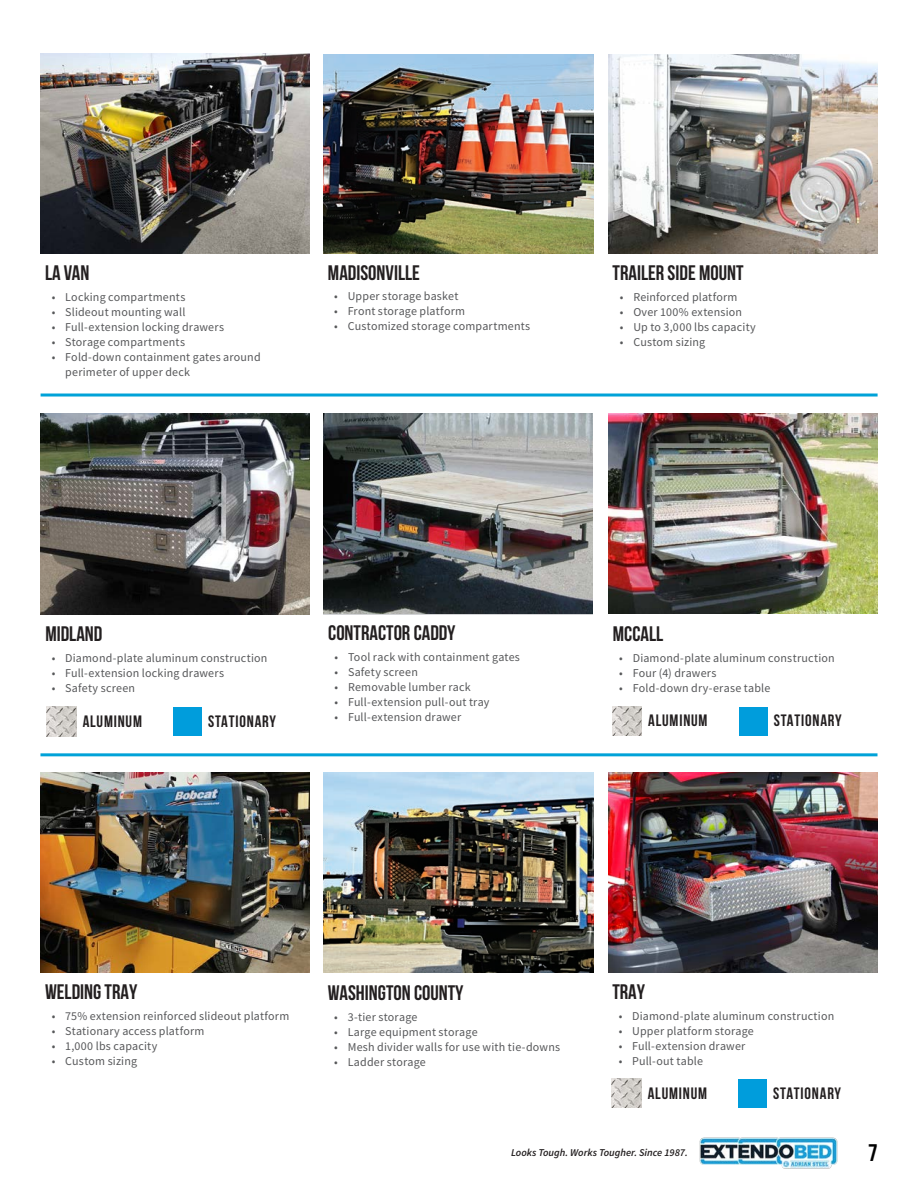
<style>
.page{position:relative;width:918px;height:1188px;background:#fff}
.page>*{position:absolute;margin:0;border:0;box-sizing:border-box;transform-origin:0 0}
.t1{font:700 24px "Bebas Neue";color:#000}
.t2{font:700 21px "Bebas Neue";color:#231f20}
.t3{font:700 16.5px "Bebas Neue";letter-spacing:.05em;color:#231f20}
.t4{font:12px/15px "Source Sans Pro";letter-spacing:.015em;color:#57585a}
.t5{font:italic 600 10.5px "Source Sans Pro";color:#231f20}
</style>
<div class="page">
<img style="left:699px;top:1137px;width:139px;height:31px">
<img style="left:40px;top:54px;width:270px;height:200px">
<img style="left:40px;top:414px;width:270px;height:201px">
<img style="left:609px;top:414px;width:268px;height:200px">
<img style="left:612px;top:706px;width:30px;height:30px">
<div style="left:739px;top:707px;width:28px;height:28px;background:#009ddc"></div>
<img style="left:47px;top:707px;width:29px;height:29px">
<div style="left:174px;top:707px;width:28px;height:29px;background:#009ddc"></div>
<hr style="left:41px;top:394px;width:837px;height:3px;background:#00a2d8">
<hr style="left:40px;top:753px;width:838px;height:3px;background:#00a2d8">
<img style="left:324px;top:54px;width:270px;height:200px">
<img style="left:609px;top:54px;width:269px;height:200px">
<img style="left:324px;top:414px;width:269px;height:200px">
<img style="left:40px;top:773px;width:270px;height:200px">
<img style="left:324px;top:773px;width:270px;height:199px">
<img style="left:609px;top:773px;width:269px;height:200px">
<img style="left:612px;top:1079px;width:29px;height:29px">
<div style="left:739px;top:1079px;width:28px;height:28px;background:#009ddc"></div>
<p class="t2" style="left:45px;top:261px;width:46px">LA VAN</p>
<p class="t4" style="left:52px;top:289px;width:135px">• Locking compartments</p>
<p class="t4" style="left:52px;top:304px;width:135px">• Slideout mounting wall</p>
<p class="t4" style="left:52px;top:319px;width:174px">• Full-extension locking drawers</p>
<p class="t4" style="left:52px;top:334px;width:135px">• Storage compartments</p>
<p class="t4" style="left:65px;top:349px;width:197px;text-indent:-14px">• Fold-down containment gates around perimeter of upper deck</p>
<p class="t2" style="left:328px;top:261px;width:94px">MADISONVILLE</p>
<p class="t4" style="left:334px;top:289px;width:126px">• Upper storage basket</p>
<p class="t4" style="left:334px;top:304px;width:132px">• Front storage platform</p>
<p class="t4" style="left:334px;top:319px;width:198px">• Customized storage compartments</p>
<p class="t2" style="left:613px;top:262px;width:132px">TRAILER SIDE MOUNT</p>
<p class="t4" style="left:620px;top:290px;width:119px">• Reinforced platform</p>
<p class="t4" style="left:620px;top:305px;width:124px">• Over 100% extension</p>
<p class="t4" style="left:620px;top:320px;width:138px">• Up to 3,000 lbs capacity</p>
<p class="t4" style="left:620px;top:335px;width:87px">• Custom sizing</p>
<p class="t2" style="left:328px;top:621px;width:129px">CONTRACTOR CADDY</p>
<p class="t4" style="left:335px;top:649px;width:187px">• Tool rack with containment gates</p>
<p class="t4" style="left:335px;top:664px;width:85px">• Safety screen</p>
<p class="t4" style="left:335px;top:679px;width:138px">• Removable lumber rack</p>
<p class="t4" style="left:335px;top:694px;width:156px">• Full-extension pull-out tray</p>
<p class="t4" style="left:335px;top:709px;width:128px">• Full-extension drawer</p>
<p class="t2" style="left:613px;top:622px;width:52px">MCCALL</p>
<p class="t2" style="left:45px;top:622px;width:59px">MIDLAND</p>
<p class="t4" style="left:52px;top:650px;width:217px">• Diamond-plate aluminum construction</p>
<p class="t4" style="left:52px;top:665px;width:174px">• Full-extension locking drawers</p>
<p class="t4" style="left:52px;top:680px;width:85px">• Safety screen</p>
<p class="t4" style="left:619px;top:650px;width:217px">• Diamond-plate aluminum construction</p>
<p class="t4" style="left:619px;top:665px;width:99px">• Four (4) drawers</p>
<p class="t4" style="left:619px;top:680px;width:153px">• Fold-down dry-erase table</p>
<p class="t3" style="left:83px;top:712px;width:61px">ALUMINUM</p>
<p class="t3" style="left:208px;top:712px;width:69px">STATIONARY</p>
<p class="t3" style="left:648px;top:712px;width:61px">ALUMINUM</p>
<p class="t3" style="left:774px;top:712px;width:69px">STATIONARY</p>
<p class="t2" style="left:45px;top:980px;width:94px">WELDING TRAY</p>
<p class="t4" style="left:52px;top:1008px;width:239px">• 75% extension reinforced slideout platform</p>
<p class="t4" style="left:52px;top:1023px;width:154px">• Stationary access platform</p>
<p class="t4" style="left:52px;top:1038px;width:107px">• 1,000 lbs capacity</p>
<p class="t4" style="left:52px;top:1053px;width:87px">• Custom sizing</p>
<p class="t2" style="left:328px;top:981px;width:137px">WASHINGTON COUNTY</p>
<p class="t2" style="left:612px;top:980px;width:34px">TRAY</p>
<p class="t4" style="left:619px;top:1008px;width:217px">• Diamond-plate aluminum construction</p>
<p class="t4" style="left:619px;top:1023px;width:137px">• Upper platform storage</p>
<p class="t4" style="left:619px;top:1038px;width:128px">• Full-extension drawer</p>
<p class="t4" style="left:619px;top:1053px;width:86px">• Pull-out table</p>
<p class="t3" style="left:648px;top:1084px;width:61px">ALUMINUM</p>
<p class="t3" style="left:773px;top:1084px;width:69px">STATIONARY</p>
<p class="t4" style="left:334px;top:1009px;width:85px">• 3-tier storage</p>
<p class="t4" style="left:334px;top:1024px;width:145px">• Large equipment storage</p>
<p class="t4" style="left:334px;top:1039px;width:227px">• Mesh divider walls for use with tie-downs</p>
<p class="t4" style="left:334px;top:1054px;width:93px">• Ladder storage</p>
<p class="t5" style="left:511px;top:1145px;width:178px">Looks Tough. Works Tougher. Since 1987.</p>
<h1 class="t1" style="left:868px;top:1140px;width:11px">7</h1>
</div>
